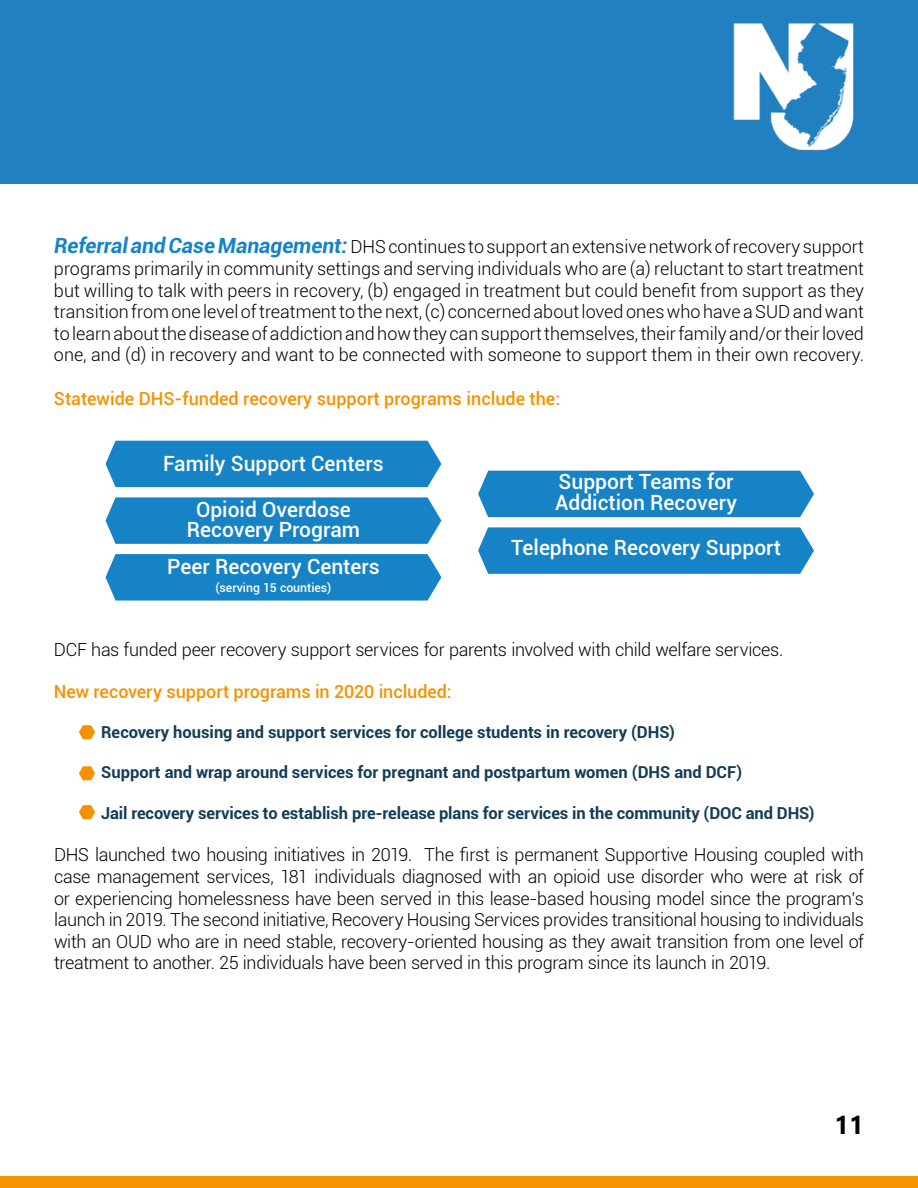
<style>
.page{position:relative;width:918px;height:1188px;background:#fff}
.page>*{position:absolute;margin:0;border:0;box-sizing:border-box;transform-origin:0 0}
.t1{font:700 25.5px "Segoe UI";color:#000}
.t2{font:500 21px/46px "Roboto";color:#fff;text-align:center}
.t3{font:300 18px/21.6px "Roboto";letter-spacing:-.01em;color:#000;text-align:justify}
.t4{font:500 18px "Roboto";color:#f69200}
.t5{font:700 16.5px "Roboto";color:#133c56}
.t6{font:500 12.3px "Roboto";color:#fff}
.s1{font-weight:700;font-style:italic;font-size:21px;color:#1583c6}
</style>
<div class="page">
<div style="left:0;top:0;width:918px;height:184px;background:#2180c0"></div>
<div style="left:478px;top:471px;width:336px;height:46px;background:#1583c6"></div>
<svg style="left:478px;top:527px;width:336px;height:47px;background:#2088c8"></svg>
<div style="left:106px;top:441px;width:335px;height:46px;background:#1583c6"></div>
<svg style="left:106px;top:497px;width:335px;height:47px;background:#1f88c8"></svg>
<svg style="left:106px;top:554px;width:335px;height:47px;background:#1f88c8"></svg>
<img style="left:733px;top:23px;width:121px;height:128px">
<div style="left:0;top:1176px;width:918px;height:12px;background:#f69200"></div>
<svg style="left:79px;top:725px;width:16px;height:14px"></svg>
<svg style="left:79px;top:766px;width:16px;height:14px"></svg>
<svg style="left:79px;top:805px;width:16px;height:14px"></svg>
<p class="t3" style="left:54px;top:236px;width:812px"><span class="s1">Referral and Case Management:</span> DHS continues to support an extensive network of recovery support programs primarily in community settings and serving individuals who are (a) reluctant to start treatment but willing to talk with peers in recovery, (b) engaged in treatment but could benefit from support as they transition from one level of treatment to the next, (c) concerned about loved ones who have a SUD and want to learn about the disease of addiction and how they can support themselves, their family and/or their loved one, and (d) in recovery and want to be connected with someone to support them in their own recovery.</p>
<p class="t4" style="left:54px;top:385px;width:508px">Statewide DHS-funded recovery support programs include the:</p>
<p class="t2" style="left:163px;top:440px;width:222px">Family Support Centers<br>Opioid Overdose</p>
<p class="t2" style="left:167px;top:510px;width:214px;line-height:37.2px">Recovery Program<br>Peer Recovery Centers</p>
<p class="t6" style="left:215px;top:579px;width:118px">(serving 15 counties)</p>
<p class="t2" style="left:555px;top:471px;width:183px;line-height:20.7px;text-align:left">Support Teams for<br>Addiction Recovery</p>
<p class="t2" style="left:511px;top:524px;width:271px">Telephone Recovery Support</p>
<p class="t3" style="left:54px;top:638px;width:731px">DCF has funded peer recovery support services for parents involved with child welfare services.</p>
<p class="t4" style="left:54px;top:678px;width:399px">New recovery support programs in 2020 included:</p>
<p class="t5" style="left:101px;top:720px;width:575px">Recovery housing and support services for college students in recovery (DHS)</p>
<p class="t5" style="left:101px;top:760px;width:643px">Support and wrap around services for pregnant and postpartum women (DHS and DCF)</p>
<p class="t5" style="left:101px;top:802px;width:715px">Jail recovery services to establish pre-release plans for services in the community (DOC and DHS)</p>
<p class="t3" style="left:54px;top:844px;width:812px">DHS launched two housing initiatives in 2019. The first is permanent Supportive Housing coupled with case management services, 181 individuals diagnosed with an opioid use disorder who were at risk of or experiencing homelessness have been served in this lease-based housing model since the program’s launch in 2019. The second initiative, Recovery Housing Services provides transitional housing to individuals with an OUD who are in need stable, recovery-oriented housing as they await transition from one level of treatment to another. 25 individuals have been served in this program since its launch in 2019.</p>
<h1 class="t1" style="left:835px;top:1101px;width:31px">11</h1>
</div>
